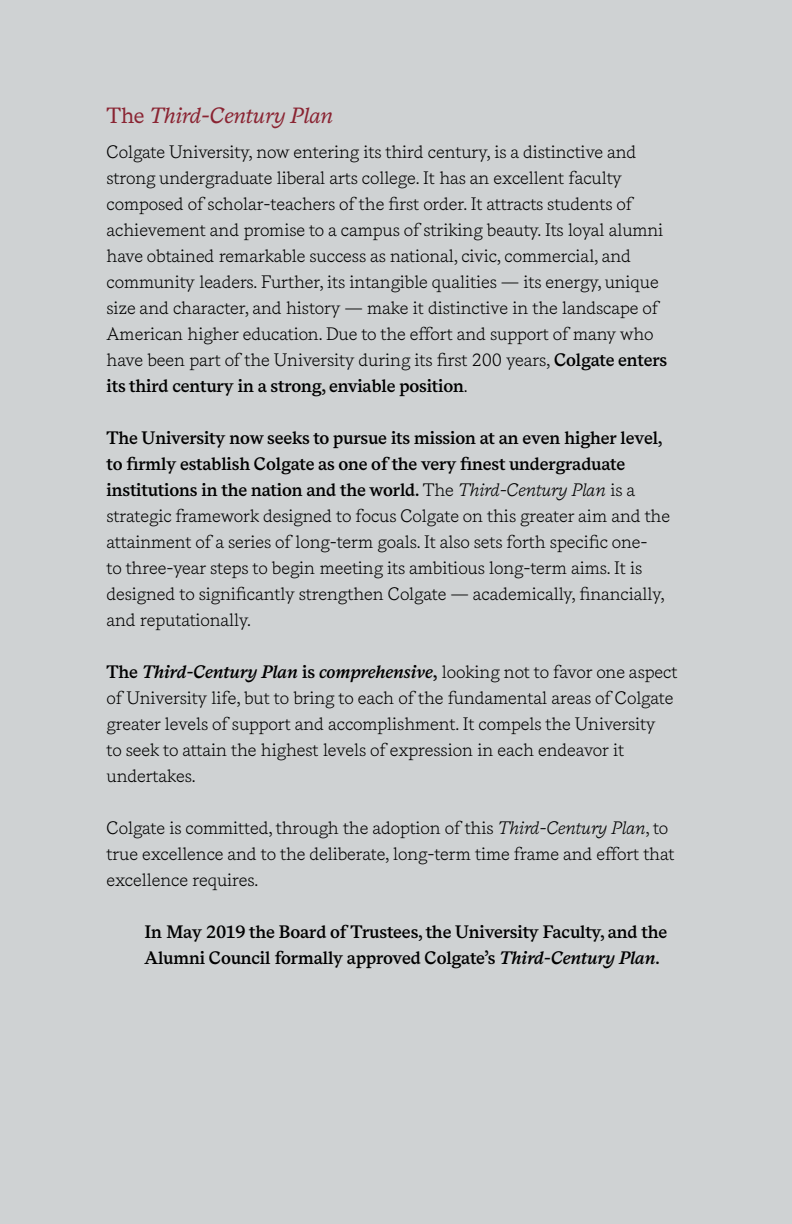
<style>
.page{position:relative;width:792px;height:1224px;background:#cfd2d3}
.page>*{position:absolute;margin:0;border:0;box-sizing:border-box;transform-origin:0 0}
.t1{font:italic 22px "Messina Serif";letter-spacing:-.01em;color:#8a2432}
.t2{font:300 18px/26px "Messina Serif";letter-spacing:-.01em;color:#000}
.t3{font:600 18px/26px "Messina Serif";letter-spacing:-.01em;color:#000}
.s1{font-style:normal}
.s2{font-weight:600}
.s3{font-style:italic}
.s4{font-weight:600;font-style:italic}
</style>
<div class="page">
<p class="t1" style="left:107px;top:102px;width:228px"><span class="s1">The</span> Third-Century Plan</p>
<p class="t2" style="left:107px;top:140px;width:562px">Colgate University, now entering its third century, is a distinctive and strong undergraduate liberal arts college. It has an excellent faculty composed of scholar-teachers of the first order. It attracts students of achievement and promise to a campus of striking beauty. Its loyal alumni have obtained remarkable success as national, civic, commercial, and community leaders. Further, its intangible qualities — its energy, unique size and character, and history — make it distinctive in the landscape of American higher education. Due to the effort and support of many who have been part of the University during its first 200 years, <span class="s2">Colgate enters its third century in a strong, enviable position</span>.</p>
<p class="t2" style="left:107px;top:426px;width:565px"><span class="s2">The University now seeks to pursue its mission at an even higher level, to firmly establish Colgate as one of the very finest undergraduate institutions in the nation and the world.</span> The <span class="s3">Third-Century Plan</span> is a strategic framework designed to focus Colgate on this greater aim and the attainment of a series of long-term goals. It also sets forth specific one-<br>to three-year steps to begin meeting its ambitious long-term aims. It is designed to significantly strengthen Colgate — academically, financially, and reputationally.</p>
<p class="t2" style="left:107px;top:660px;width:572px"><span class="s2">The</span> <span class="s4">Third-Century Plan</span> <span class="s2">is</span> <span class="s4">comprehensive</span><span class="s2">,</span> looking not to favor one aspect of University life, but to bring to each of the fundamental areas of Colgate greater levels of support and accomplishment. It compels the University<br>to seek to attain the highest levels of expression in each endeavor it undertakes.</p>
<p class="t2" style="left:107px;top:816px;width:569px">Colgate is committed, through the adoption of this <span class="s3">Third-Century Plan</span>, to true excellence and to the deliberate, long-term time frame and effort that excellence requires.</p>
<p class="t3" style="left:145px;top:920px;width:524px">In May 2019 the Board of Trustees, the University Faculty, and the<br>Alumni Council formally approved Colgate’s <span class="s3">Third-Century Plan</span>.</p>
</div>
